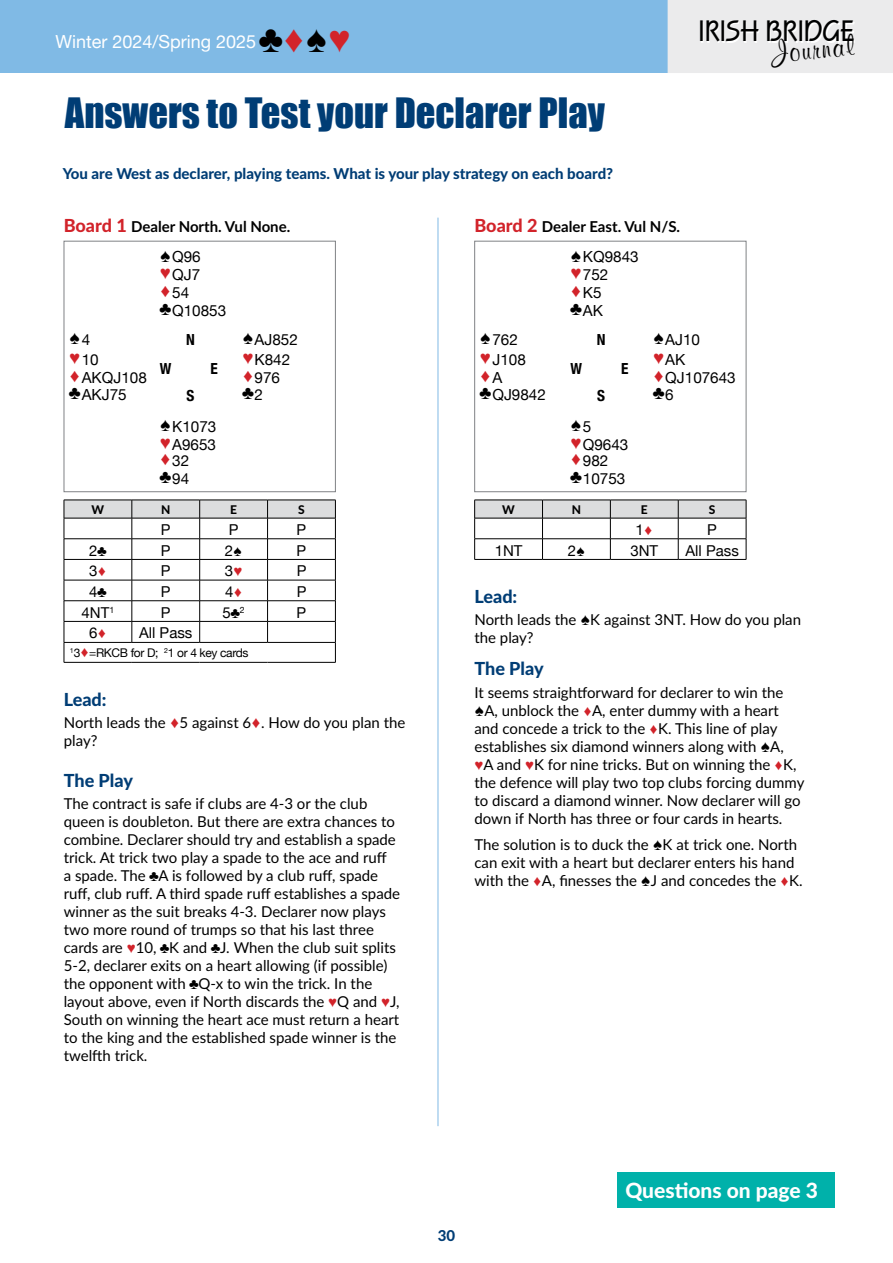
<style>
.page{position:relative;width:893px;height:1263px;background:#fff}
.page>*{position:absolute;margin:0;border:0;box-sizing:border-box;transform-origin:0 0}
.t1{font:38.4px "Impact";color:#003d75}
.t2{font:700 30.6px "Squire D";color:#000101}
.t3{font:700 30.6px "Murray Hill BT";color:#000}
.t4{font:800 21px "Lato";color:#fff}
.t5{font:18.6px "Andale Mono";color:#000}
.t6{font:18.6px "Andale Mono";color:#d2232a}
.t7{font:18px "Helvetica Neue";color:#fff}
.t8{font:800 18px "Lato";color:#003d75}
.t9{font:15.3px/18px "Helvetica Neue";color:#000}
.t10{font:700 condensed 15.3px "Helvetica Neue";color:#000}
.t11{font:15px/18px "Lato";color:#000}
.t12{font:800 15px "Lato";color:#003d75}
.t13{font:15px "Helvetica Neue";color:#000}
.t14{font:700 15px "Lato";color:#000}
.t15{font:12px "Helvetica Neue";letter-spacing:-.03em;color:#000}
.t16{font:800 12px "Lato";color:#000}
.s1{font-family:"Andale Mono";font-size:38.1px;color:#000}
.s2{font-family:"Andale Mono";font-size:38.1px;color:#d2232a}
.s3{font-weight:800;font-size:18px;color:#d2232a}
.s4{font-family:"Andale Mono";font-size:18.6px}
.s5{font-family:"Andale Mono";font-size:18.6px;color:#d2232a}
.s6{font-family:"Helvetica Neue";font-size:15.3px}
.s7{font-family:"Andale Mono"}
.s8{font-family:"Andale Mono";color:#d2232a}
.s9{font-family:"Andale Mono";font-size:15px;color:#d2232a}
.s10{font-family:"Andale Mono";font-size:16.5px;color:#d2232a}
.s11{font-family:"Helvetica Neue";font-size:15.3px;color:#000}
.s12{font-family:"Andale Mono";font-size:16.5px}
</style>
<div class="page">
<div style="left:0;top:0;width:892px;height:73px;background:#80bae5"></div>
<div style="left:668px;top:0;width:225px;height:73px;background:#ebebec"></div>
<div style="left:702px;top:22px;width:153px;height:21px;background:linear-gradient(to right,#f2f2f2,#f2f2f3)"></div>
<div style="left:64px;top:241px;width:272px;height:251px;border:1px solid #808285"></div>
<svg style="left:64px;top:500px;width:272px;height:162px"></svg>
<hr style="left:64px;top:662px;width:68px;height:1px;background:#000">
<hr style="left:132px;top:662px;width:68px;height:1px;background:#000">
<hr style="left:200px;top:662px;width:68px;height:1px;background:#000">
<hr style="left:268px;top:662px;width:68px;height:1px;background:#000">
<hr style="left:438px;top:218px;width:1px;height:908px;background:#80bae5">
<div style="left:617px;top:1172px;width:218px;height:36px;background:#00b1aa"></div>
<div style="left:474px;top:241px;width:272px;height:251px;border:1px solid #808285"></div>
<svg style="left:474px;top:500px;width:273px;height:59px"></svg>
<hr style="left:474px;top:559px;width:68px;height:1px;background:#000">
<hr style="left:542px;top:559px;width:68px;height:1px;background:#000">
<hr style="left:610px;top:559px;width:68px;height:1px;background:#000">
<hr style="left:678px;top:559px;width:68px;height:1px;background:#000">
<p class="t7" style="left:56px;top:28px;width:297px">Winter 2024/Spring 2025 <span class="s1">♣</span><span class="s2">♦</span><span class="s1">♠</span><span class="s2">♥</span></p>
<h2 class="t2" style="left:699px;top:14px;width:157px">IRISH BRIDGE</h2>
<h2 class="t3" style="left:769px;top:34px;width:84px;rotate:-6deg">Journal</h2>
<h1 class="t1" style="left:65px;top:83px;width:542px">Answers to Test your Declarer Play</h1>
<p class="t12" style="left:63px;top:162px;width:552px">You are West as declarer, playing teams. What is your play strategy on each board?</p>
<p class="t14" style="left:64px;top:216px;width:228px"><span class="s3">Board 1</span> Dealer North. Vul None.</p>
<p class="t9" style="left:160px;top:249px;width:68px"><span class="s4">♠</span>Q96 <span class="s5">♥</span>QJ7 <span class="s5">♦</span>54 <span class="s4">♣</span>Q10853</p>
<p class="t5" style="left:69px;top:326px;width:23px">♠<span class="s6">4</span></p>
<p class="t10" style="left:186px;top:327px;width:10px">N</p>
<p class="t9" style="left:242px;top:331px;width:57px"><span class="s4">♠</span>AJ852</p>
<p class="t9" style="left:69px;top:351px;width:31px"><span class="s5">♥</span>10</p>
<p class="t10" style="left:160px;top:356px;width:13px">W</p>
<p class="t10" style="left:210px;top:356px;width:9px">E</p>
<p class="t14" style="left:474px;top:216px;width:207px"><span class="s3">Board 2</span> Dealer East. Vul N/S.</p>
<p class="t9" style="left:570px;top:249px;width:70px"><span class="s4">♠</span>KQ9843 <span class="s5">♥</span>752 <span class="s5">♦</span>K5<br><span class="s4">♣</span>AK</p>
<p class="t9" style="left:480px;top:331px;width:40px"><span class="s4">♠</span>762</p>
<p class="t10" style="left:597px;top:327px;width:10px">N</p>
<p class="t9" style="left:653px;top:331px;width:48px"><span class="s4">♠</span>AJ10</p>
<p class="t9" style="left:480px;top:351px;width:48px"><span class="s5">♥</span>J108</p>
<p class="t10" style="left:570px;top:356px;width:13px">W</p>
<p class="t10" style="left:621px;top:356px;width:9px">E</p>
<p class="t9" style="left:242px;top:351px;width:49px"><span class="s5">♥</span>K842</p>
<p class="t9" style="left:653px;top:351px;width:34px"><span class="s5">♥</span>AK</p>
<p class="t9" style="left:69px;top:369px;width:79px"><span class="s5">♦</span>AKQJ108</p>
<p class="t9" style="left:242px;top:369px;width:39px"><span class="s5">♦</span>976</p>
<p class="t9" style="left:69px;top:387px;width:59px"><span class="s4">♣</span>AKJ75</p>
<p class="t10" style="left:187px;top:383px;width:9px">S</p>
<p class="t5" style="left:242px;top:380px;width:22px">♣<span class="s6">2</span></p>
<p class="t9" style="left:160px;top:419px;width:58px;line-height:17.1px"><span class="s4">♠</span>K1073 <span class="s5">♥</span>A9653 <span class="s5">♦</span>32 <span class="s4">♣</span>94</p>
<p class="t16" style="left:92px;top:501px;width:14px">W</p>
<p class="t16" style="left:161px;top:501px;width:11px">N</p>
<p class="t16" style="left:230px;top:501px;width:8px">E</p>
<p class="t16" style="left:298px;top:501px;width:8px">S</p>
<p class="t13" style="left:161px;top:519px;width:11px">P</p>
<p class="t13" style="left:229px;top:519px;width:11px">P</p>
<p class="t13" style="left:297px;top:519px;width:11px">P</p>
<p class="t13" style="left:89px;top:539px;width:19px">2<span class="s7">♣</span></p>
<p class="t13" style="left:161px;top:539px;width:11px">P</p>
<p class="t13" style="left:225px;top:539px;width:19px">2<span class="s7">♠</span></p>
<p class="t13" style="left:297px;top:539px;width:11px">P</p>
<p class="t13" style="left:89px;top:560px;width:19px">3<span class="s8">♦</span></p>
<p class="t13" style="left:161px;top:560px;width:11px">P</p>
<p class="t13" style="left:225px;top:560px;width:19px">3<span class="s8">♥</span></p>
<p class="t13" style="left:297px;top:560px;width:11px">P</p>
<p class="t13" style="left:89px;top:581px;width:19px">4<span class="s7">♣</span></p>
<p class="t13" style="left:161px;top:581px;width:11px">P</p>
<p class="t13" style="left:225px;top:581px;width:19px">4<span class="s8">♦</span></p>
<p class="t13" style="left:297px;top:581px;width:11px">P</p>
<p class="t13" style="left:82px;top:601px;width:34px">4NT<sup>1</sup></p>
<p class="t13" style="left:161px;top:601px;width:11px">P</p>
<p class="t13" style="left:223px;top:601px;width:24px">5<span class="s7">♣</span><sup>2</sup></p>
<p class="t13" style="left:297px;top:601px;width:11px">P</p>
<p class="t13" style="left:89px;top:622px;width:19px">6<span class="s8">♦</span></p>
<p class="t13" style="left:139px;top:622px;width:55px">All Pass</p>
<p class="t15" style="left:70px;top:644px;width:180px"><sup>1</sup>3<span class="s9">♦</span>=RKCB for D; <sup>2</sup>1 or 4 key cards</p>
<p class="t8" style="left:64px;top:686px;width:44px">Lead:</p>
<p class="t11" style="left:64px;top:713px;width:343px">North leads the <span class="s10">♦</span>5 against 6<span class="s10">♦</span>. How do you plan the play?</p>
<p class="t8" style="left:64px;top:767px;width:71px">The Play</p>
<p class="t11" style="left:64px;top:794px;width:338px">The contract is safe if clubs are 4-3 or the club queen is doubleton. But there are extra chances to combine. Declarer should try and establish a spade trick. At trick two play a spade to the ace and ruff<br>a spade. The <span class="s7">♣</span>A is followed by a club ruff, spade ruff, club ruff. A third spade ruff establishes a spade winner as the suit breaks 4-3. Declarer now plays two more round of trumps so that his last three cards are <span class="s8">♥</span>10, <span class="s7">♣</span>K and <span class="s7">♣</span>J. When the club suit splits 5-2, declarer exits on a heart allowing (if possible) the opponent with <span class="s7">♣</span>Q-x to win the trick. In the layout above, even if North discards the <span class="s8">♥</span>Q and <span class="s8">♥</span>J, South on winning the heart ace must return a heart to the king and the established spade winner is the twelfth trick.</p>
<p class="t6" style="left:480px;top:364px;width:24px">♦<span class="s11">A</span></p>
<p class="t9" style="left:653px;top:369px;width:84px"><span class="s5">♦</span>QJ107643</p>
<p class="t9" style="left:480px;top:387px;width:68px"><span class="s4">♣</span>QJ9842</p>
<p class="t10" style="left:597px;top:383px;width:9px">S</p>
<p class="t5" style="left:653px;top:380px;width:22px">♣<span class="s6">6</span></p>
<p class="t5" style="left:570px;top:413px;width:22px">♠<span class="s6">5</span></p>
<p class="t9" style="left:570px;top:437px;width:60px;line-height:17px"><span class="s5">♥</span>Q9643 <span class="s5">♦</span>982 <span class="s4">♣</span>10753</p>
<p class="t16" style="left:502px;top:501px;width:14px">W</p>
<p class="t16" style="left:572px;top:501px;width:11px">N</p>
<p class="t16" style="left:641px;top:501px;width:8px">E</p>
<p class="t16" style="left:709px;top:501px;width:8px">S</p>
<p class="t13" style="left:636px;top:519px;width:19px">1<span class="s8">♦</span></p>
<p class="t13" style="left:707px;top:519px;width:11px">P</p>
<p class="t13" style="left:495px;top:539px;width:29px">1NT</p>
<p class="t13" style="left:568px;top:539px;width:19px">2<span class="s7">♠</span></p>
<p class="t13" style="left:630px;top:539px;width:29px">3NT</p>
<p class="t13" style="left:685px;top:539px;width:55px">All Pass</p>
<p class="t8" style="left:474px;top:583px;width:44px">Lead:</p>
<p class="t11" style="left:474px;top:610px;width:328px">North leads the <span class="s12">♠</span>K against 3NT. How do you plan the play?</p>
<p class="t8" style="left:474px;top:655px;width:71px">The Play</p>
<p class="t11" style="left:474px;top:682px;width:332px">It seems straightforward for declarer to win the <span class="s12">♠</span>A, unblock the <span class="s8">♦</span>A, enter dummy with a heart and concede a trick to the <span class="s8">♦</span>K. This line of play establishes six diamond winners along with <span class="s12">♠</span>A, <span class="s8">♥</span>A and <span class="s8">♥</span>K for nine tricks. But on winning the <span class="s8">♦</span>K, the defence will play two top clubs forcing dummy to discard a diamond winner. Now declarer will go down if North has three or four cards in hearts.</p>
<p class="t11" style="left:474px;top:835px;width:330px">The solution is to duck the <span class="s12">♠</span>K at trick one. North can exit with a heart but declarer enters his hand with the <span class="s8">♦</span>A, finesses the <span class="s12">♠</span>J and concedes the <span class="s8">♦</span>K.</p>
<p class="t12" style="left:438px;top:1224px;width:19px">30</p>
<h3 class="t4" style="left:625px;top:1175px;width:194px">Questions on page 3</h3>
</div>
